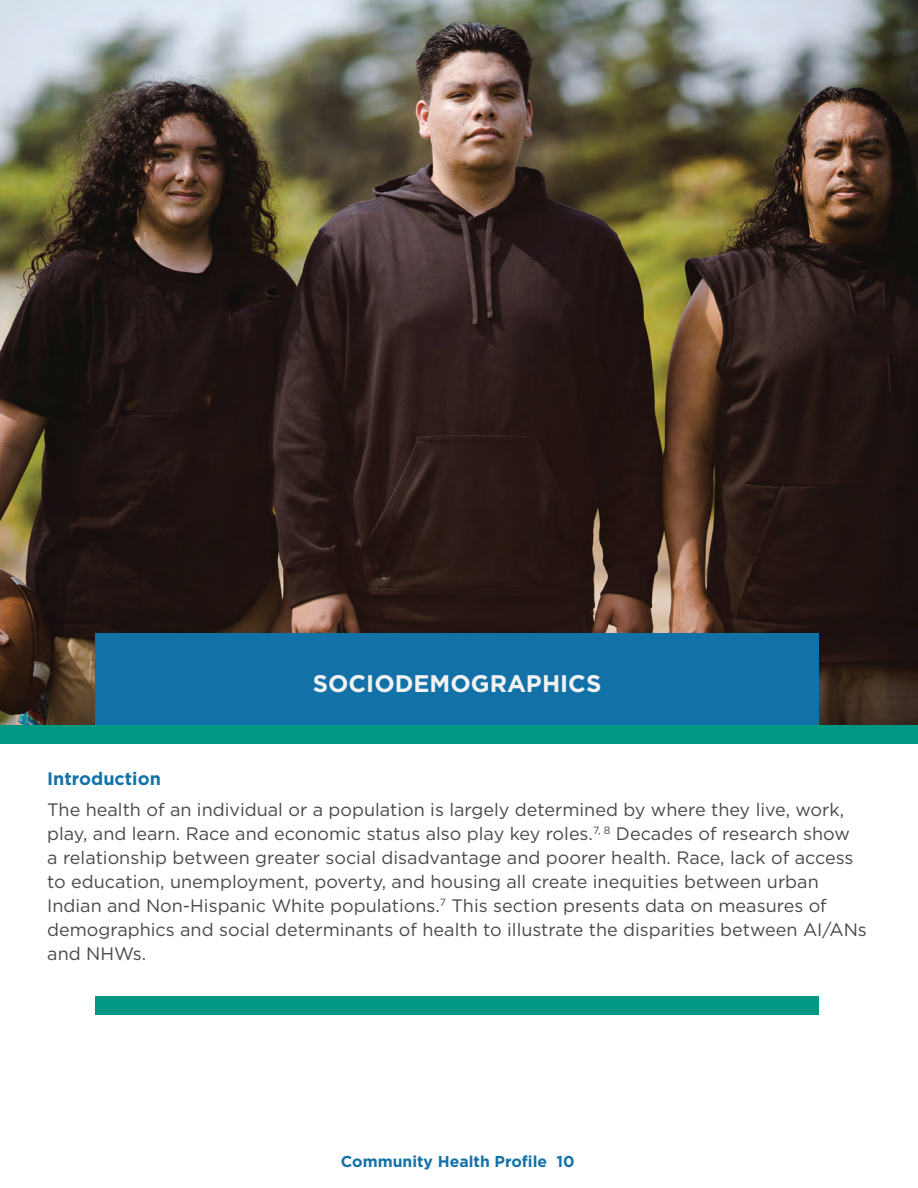
<style>
.page{position:relative;width:918px;height:1188px;background:#fff}
.page>*{position:absolute;margin:0;border:0;box-sizing:border-box;transform-origin:0 0}
.t1{font:700 24px "Gotham";color:#f2f2f2}
.t2{font:18px/24px "Gotham";color:#484948}
.t3{font:700 18px "Gotham";color:#1272a7}
.t4{font:700 15.75px "Gotham";color:#1272a7}
</style>
<div class="page">
<img style="left:0;top:0;width:918px;height:725px">
<div style="left:95px;top:633px;width:724px;height:99px;background:#1272a7"></div>
<div style="left:0;top:725px;width:918px;height:18px;background:#009783"></div>
<div style="left:95px;top:996px;width:724px;height:18px;background:#009783"></div>
<h1 class="t1" style="left:313px;top:668px;width:290px">SOCIODEMOGRAPHICS</h1>
<p class="t3" style="left:47px;top:767px;width:115px">Introduction</p>
<p class="t2" style="left:47px;top:797px;width:821px">The health of an individual or a population is largely determined by where they live, work, play, and learn. Race and economic status also play key roles.<sup>7,</sup> <sup>8</sup> Decades of research show<br>a relationship between greater social disadvantage and poorer health. Race, lack of access to education, unemployment, poverty, and housing all create inequities between urban Indian and Non-Hispanic White populations.<sup>7</sup> This section presents data on measures of demographics and social determinants of health to illustrate the disparities between AI/ANs and NHWs.</p>
<p class="t4" style="left:341px;top:1151px;width:235px">Community Health Profile 10</p>
</div>
